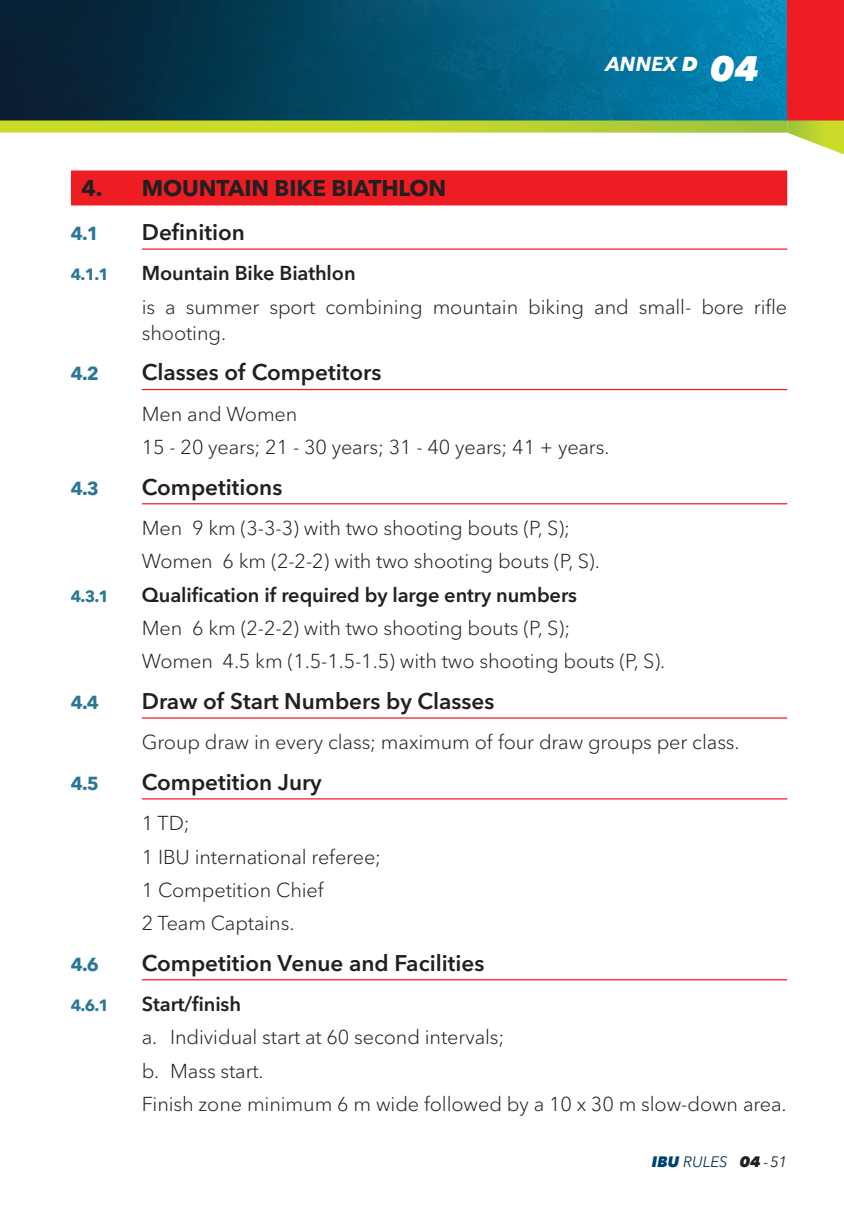
<style>
.page{position:relative;width:844px;height:1205px;background:#fff}
.page>*{position:absolute;margin:0;border:0;box-sizing:border-box;transform-origin:0 0}
.t1{font:600 22.5px "Avenir Next W1 G";color:#231f20}
.t2{font:700 22.5px "Avenir Next W1 G";letter-spacing:-.005em;color:#231f20}
.t3{font:300 20px/33.2px "Avenir Next W1 G";letter-spacing:-.005em;color:#231f20}
.t4{font:600 20px "Avenir Next W1 G";letter-spacing:-.005em;color:#231f20}
.t5{font:italic 700 20px "Avenir Next W1 G";color:#fff}
.t6{font:700 18.75px "Avenir Next W1 G";color:#297796}
.t7{font:700 16.25px "Avenir Next W1 G";color:#297796}
.t8{font:italic 15px "Avenir Next W1 G";color:#01394f}
.s1{font-weight:800}
.s2{font-weight:800;font-size:35px}
.s3{font-weight:800;color:#004274}
.s4{font-weight:800;color:#231f20}
.s5{color:#231f20}
</style>
<div class="page">
<img style="left:0;top:0;width:787px;height:120px">
<div style="left:787px;top:0;width:56px;height:120px;background:#ee1d23"></div>
<svg style="left:787px;top:120px;width:56px;height:34px"></svg>
<svg style="left:0;top:120px;width:787px;height:13px;background:#b9d037"></svg>
<div style="left:71px;top:170px;width:716px;height:35px;background:#ee1d23"></div>
<hr style="left:142px;top:248px;width:645px;height:2px;background:#ee1d23">
<hr style="left:142px;top:389px;width:645px;height:1px;background:#ee1d23">
<hr style="left:142px;top:503px;width:645px;height:1px;background:#ee1d23">
<hr style="left:142px;top:717px;width:645px;height:1px;background:#ee1d23">
<hr style="left:142px;top:798px;width:645px;height:1px;background:#ee1d23">
<hr style="left:142px;top:979px;width:645px;height:1px;background:#ee1d23">
<p class="t5" style="left:605px;top:52px;width:155px">ANNEX <span class="s1">D</span> <span class="s2">04</span></p>
<p class="t2" style="left:81px;top:174px;width:366px">4. MOUNTAIN BIKE BIATHLON</p>
<p class="t6" style="left:71px;top:222px;width:29px">4.1</p>
<p class="t1" style="left:142px;top:218px;width:105px">Definition</p>
<p class="t7" style="left:71px;top:265px;width:39px">4.1.1</p>
<p class="t4" style="left:142px;top:261px;width:215px">Mountain Bike Biathlon</p>
<p class="t3" style="left:142px;top:294px;width:646px;line-height:26.2px">is a summer sport combining mountain biking and small- bore rifle shooting.</p>
<p class="t6" style="left:71px;top:362px;width:29px">4.2</p>
<p class="t1" style="left:142px;top:359px;width:241px">Classes of Competitors</p>
<p class="t3" style="left:142px;top:397px;width:469px">Men and Women<br>15 - 20 years; 21 - 30 years; 31 - 40 years; 41 + years.</p>
<p class="t6" style="left:71px;top:476px;width:29px">4.3</p>
<p class="t1" style="left:142px;top:473px;width:142px">Competitions</p>
<p class="t3" style="left:142px;top:511px;width:459px">Men 9 km (3-3-3) with two shooting bouts (P, S);<br>Women 6 km (2-2-2) with two shooting bouts (P, S).</p>
<p class="t7" style="left:71px;top:586px;width:39px">4.3.1</p>
<p class="t4" style="left:142px;top:582px;width:436px">Qualification if required by large entry numbers</p>
<p class="t3" style="left:142px;top:611px;width:525px">Men 6 km (2-2-2) with two shooting bouts (P, S);<br>Women 4.5 km (1.5-1.5-1.5) with two shooting bouts (P, S).</p>
<p class="t6" style="left:71px;top:691px;width:29px">4.4</p>
<p class="t1" style="left:142px;top:687px;width:354px">Draw of Start Numbers by Classes</p>
<p class="t3" style="left:142px;top:726px;width:599px">Group draw in every class; maximum of four draw groups per class.</p>
<p class="t6" style="left:71px;top:772px;width:29px">4.5</p>
<p class="t1" style="left:142px;top:768px;width:181px">Competition Jury</p>
<p class="t3" style="left:142px;top:806px;width:241px">1 TD;<br>1 IBU international referee;<br>1 Competition Chief<br>2 Team Captains.</p>
<p class="t6" style="left:71px;top:952px;width:29px">4.6</p>
<p class="t1" style="left:142px;top:949px;width:344px">Competition Venue and Facilities</p>
<p class="t7" style="left:71px;top:995px;width:39px">4.6.1</p>
<p class="t4" style="left:142px;top:992px;width:101px">Start/finish</p>
<p class="t3" style="left:142px;top:1021px;width:646px">a. Individual start at 60 second intervals;<br>b. Mass start.<br>Finish zone minimum 6 m wide followed by a 10 x 30 m slow-down area.</p>
<p class="t8" style="left:651px;top:1152px;width:137px"><span class="s3">IBU</span> RULES <span class="s4">04</span> <span class="s5">- 51</span></p>
</div>
